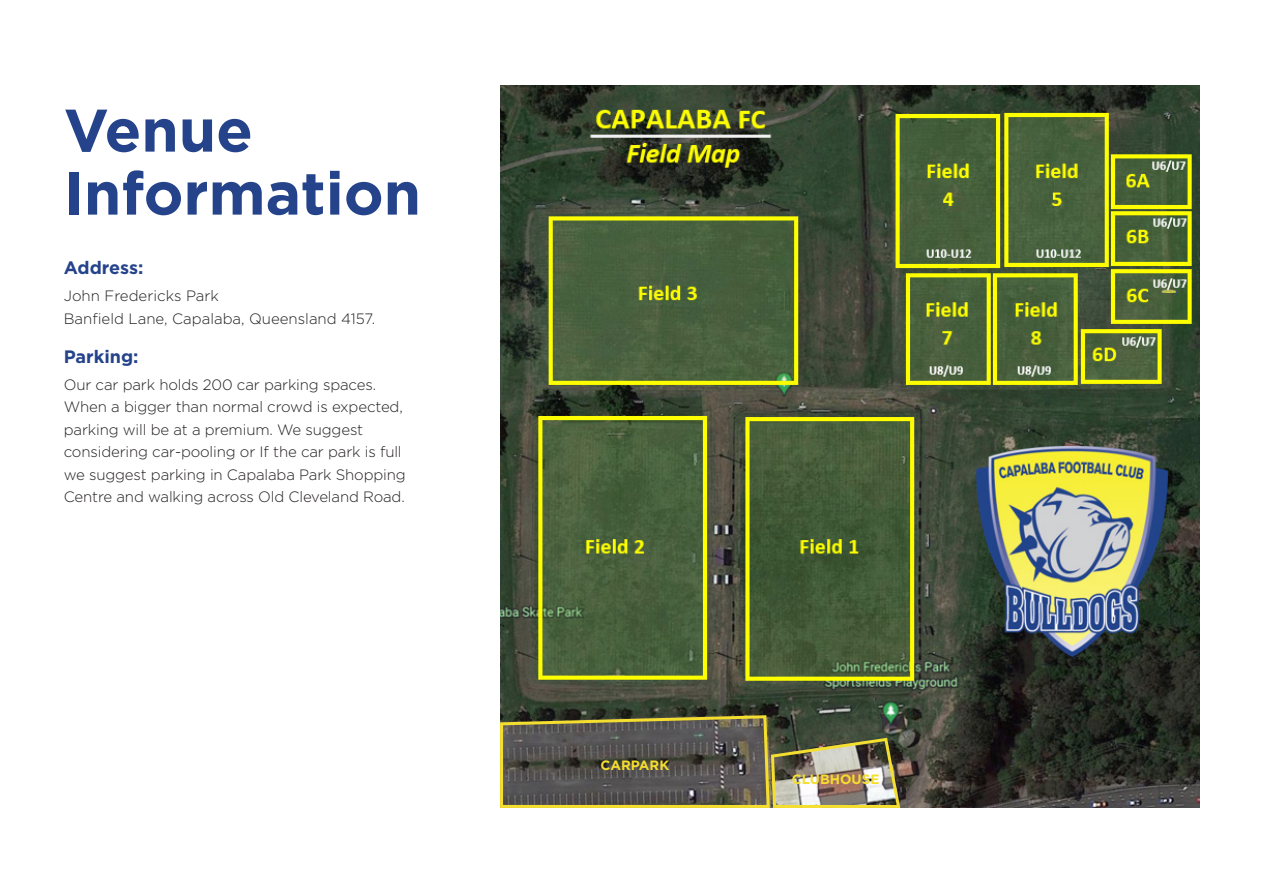
<style>
.page{position:relative;width:1263px;height:893px;background:#fff}
.page>*{position:absolute;margin:0;border:0;box-sizing:border-box;transform-origin:0 0}
.Heading{font:700 60px/63px "Gotham HTF";color:#24438b}
.Subheads{font:700 18px "Gotham HTF";color:#24438b}
.Body{font:300 15px/22.5px "Gotham HTF";letter-spacing:-.01em;color:#231f20}
.Body-2{font:700 13.5px "Gotham HTF";color:#f4de2f}
</style>
<div class="page">
<img style="left:500px;top:85px;width:699px;height:723px">
<svg style="left:500px;top:714px;width:402px;height:94px;background:#6b6754"></svg>
<p class="Heading" style="left:64px;top:97px;width:359px">Venue<br>Information</p>
<p class="Subheads" style="left:64px;top:257px;width:81px">Address:</p>
<p class="Body" style="left:64px;top:284px;width:313px">John Fredericks Park<br>Banfield Lane, Capalaba, Queensland 4157.</p>
<p class="Subheads" style="left:64px;top:346px;width:76px">Parking:</p>
<p class="Body" style="left:64px;top:373px;width:343px">Our car park holds 200 car parking spaces.<br>When a bigger than normal crowd is expected, parking will be at a premium. We suggest considering car-pooling or If the car park is full we suggest parking in Capalaba Park Shopping Centre and walking across Old Cleveland Road.</p>
<p class="Body-2" style="left:600px;top:757px;width:70px">CARPARK</p>
<p class="Body-2" style="left:792px;top:771px;width:89px">CLUBHOUSE</p>
</div>
